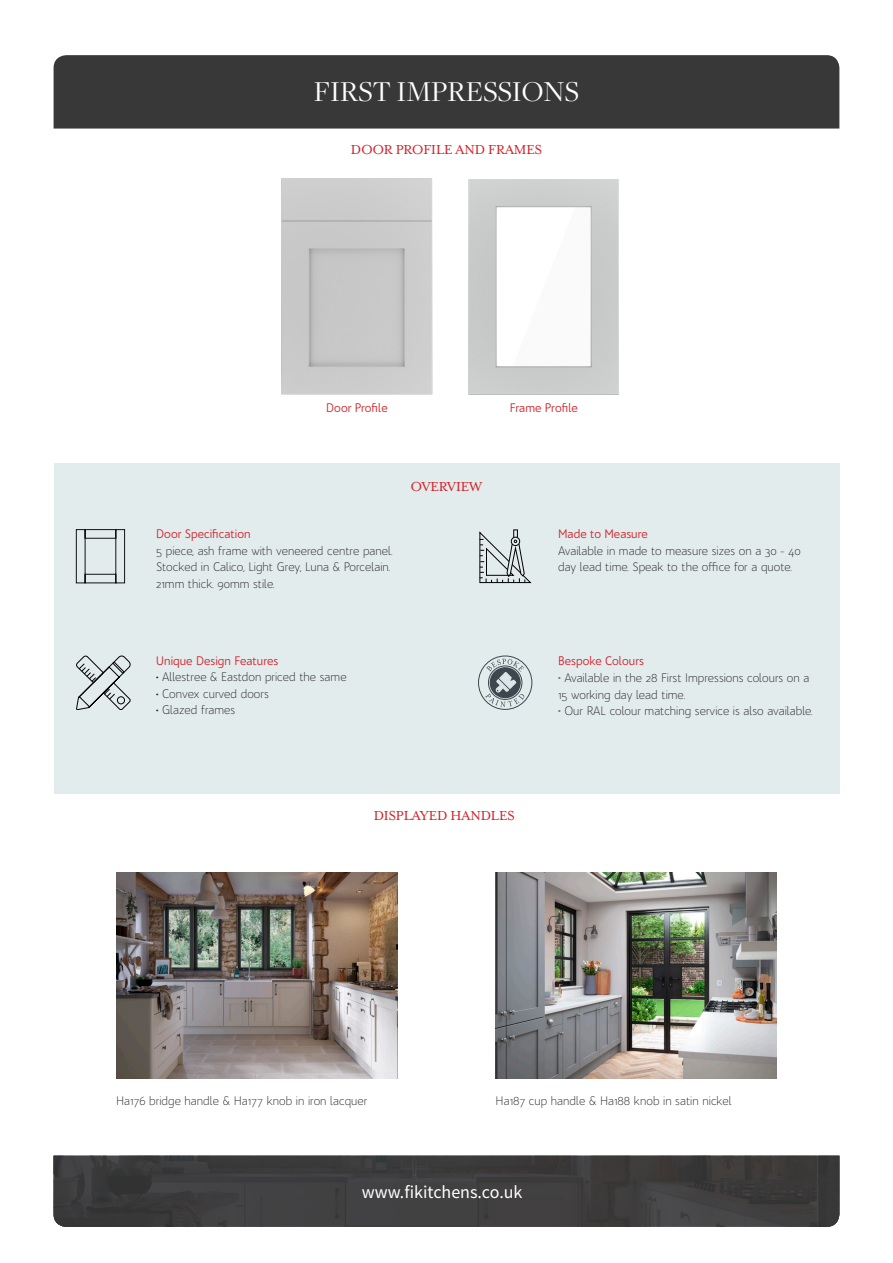
<style>
.page{position:relative;width:893px;height:1263px;background:#fff}
.page>*{position:absolute;margin:0;border:0;box-sizing:border-box;transform-origin:0 0}
.t1{font:30px "Freight Disp Pro";color:#fff}
.t2{font:18px "Source Sans Pro";color:#fff}
.Headlines{font:15px "Mrs Eaves XL Serif OT";color:#d1232a}
.Copy_Text{font:300 12px/16.5px "Bw Quinta Pro";color:#231f20}
.Information_Headings{font:12px "Bw Quinta Pro";color:#d1232a}
.s1{font-size:13.5px;color:#6c6d70}
</style>
<div class="page">
<div style="left:54px;top:55px;width:785px;height:74px;background:#383839"></div>
<svg style="left:54px;top:1156px;width:785px;height:71px;background:#3e3d3e"></svg>
<div style="left:54px;top:463px;width:786px;height:331px;background:#e3eced"></div>
<svg style="left:479px;top:529px;width:52px;height:54px"></svg>
<div style="left:511px;top:537px;width:9px;height:9px;border:1px solid #000;border-radius:50%"></div>
<svg style="left:76px;top:656px;width:54px;height:54px"></svg>
<div style="left:478px;top:656px;width:54px;height:54px;border:1px solid #3d474e;border-radius:50%"></div>
<svg style="left:485px;top:659px;width:40px;height:48px"></svg>
<svg style="left:76px;top:529px;width:49px;height:54px"></svg>
<img style="left:281px;top:179px;width:152px;height:216px">
<img style="left:468px;top:179px;width:151px;height:216px">
<img style="left:496px;top:873px;width:281px;height:205px">
<img style="left:116px;top:873px;width:281px;height:205px">
<p class="t1" style="left:314px;top:72px;width:267px">FIRST IMPRESSIONS</p>
<p class="Headlines" style="left:351px;top:142px;width:193px">DOOR PROFILE AND FRAMES</p>
<p class="Information_Headings" style="left:326px;top:400px;width:63px">Door Profile</p>
<p class="Information_Headings" style="left:510px;top:400px;width:70px">Frame Profile</p>
<p class="Information_Headings" style="left:156px;top:526px;width:96px">Door Specification</p>
<p class="Copy_Text" style="left:156px;top:542px;width:238px">5 piece, ash frame with veneered centre panel.<br>Stocked in Calico, Light Grey, Luna &amp; Porcelain.<br>21mm thick. 90mm stile.</p>
<p class="Headlines" style="left:411px;top:478px;width:73px">OVERVIEW</p>
<p class="Information_Headings" style="left:156px;top:653px;width:124px">Unique Design Features</p>
<p class="Copy_Text" style="left:156px;top:669px;width:192px">• Allestree &amp; Eastdon priced the same</p>
<p class="Copy_Text" style="left:156px;top:685px;width:114px">• Convex curved doors</p>
<p class="Copy_Text" style="left:156px;top:702px;width:81px">• Glazed frames</p>
<p class="Headlines" style="left:374px;top:808px;width:142px">DISPLAYED HANDLES</p>
<p class="Information_Headings" style="left:558px;top:526px;width:91px">Made to Measure</p>
<p class="Copy_Text" style="left:558px;top:542px;width:244px">Available in made to measure sizes on a 30 - 40 day lead time. Speak to the office for a quote.</p>
<p class="Information_Headings" style="left:558px;top:653px;width:87px">Bespoke Colours</p>
<p class="Copy_Text" style="left:558px;top:670px;width:253px"><span class="s1">•</span> Available in the 28 First Impressions colours on a<br>15 working day lead time.</p>
<p class="Copy_Text" style="left:558px;top:703px;width:256px"><span class="s1">•</span> Our RAL colour matching service is also available.</p>
<p class="Copy_Text" style="left:116px;top:1092px;width:253px">Ha176 bridge handle &amp; Ha177 knob in iron lacquer</p>
<p class="Copy_Text" style="left:496px;top:1092px;width:238px">Ha187 cup handle &amp; Ha188 knob in satin nickel</p>
<p class="t2" style="left:362px;top:1180px;width:162px">www.fikitchens.co.uk</p>
</div>
